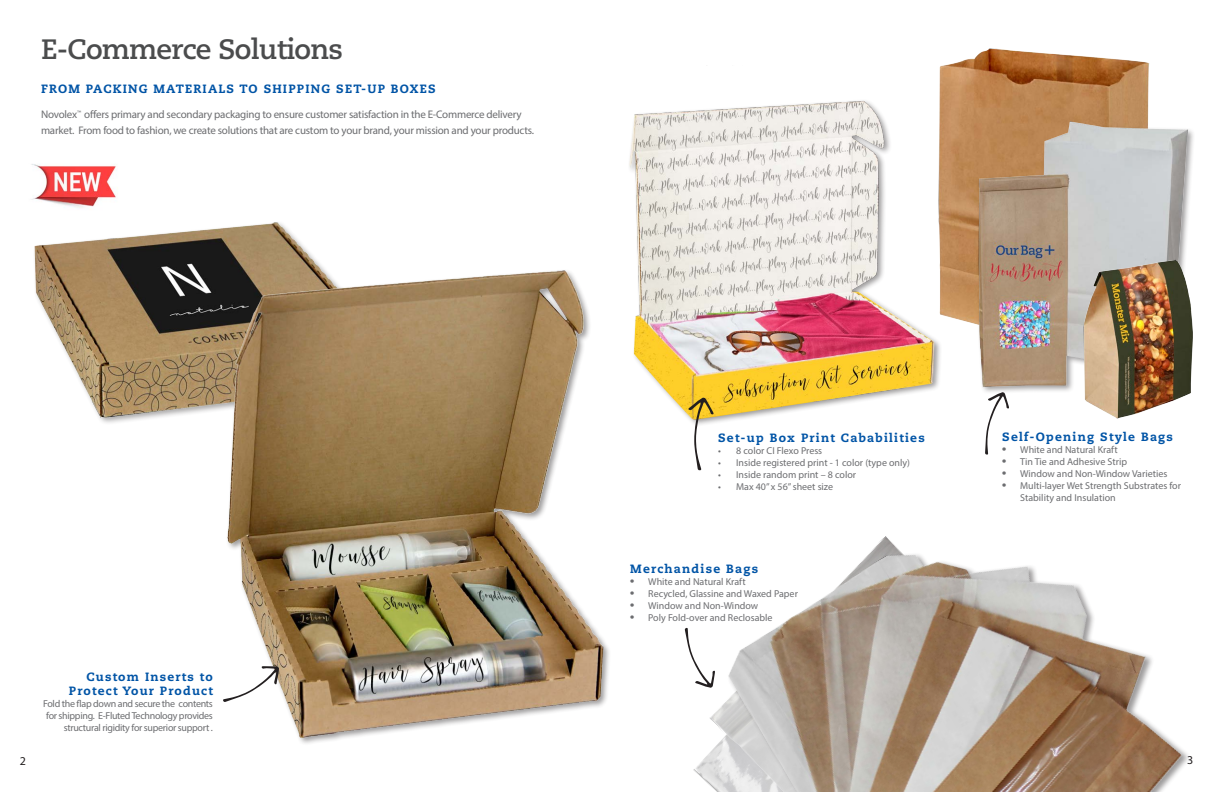
<style>
.page{position:relative;width:1224px;height:792px;background:#fff}
.page>*{position:absolute;margin:0;border:0;box-sizing:border-box;transform-origin:0 0}
.t1{font:700 28px "Caecilia";letter-spacing:-.025em;color:#4b4c4d}
.t2{font:800 12px/14px "Caecilia";letter-spacing:.1em;color:#0154a6;text-align:right}
.t3{font:12px "Myriad Pro";color:#231f20}
.t4{font:11px/16px "Myriad Pro";letter-spacing:-.02em;color:#6c6d70}
.t5{font:10px/12px "Myriad Pro";color:#6c6d70}
.t6{font:10px/12px "Myriad Pro";letter-spacing:-.03em;color:#6c6d70;text-align:right}
.s1{font-family:"Times";font-size:12px}
</style>
<div class="page">
<img style="left:947px;top:48px;width:202px;height:17px">
<img style="left:31px;top:164px;width:85px;height:43px">
<img style="left:34px;top:207px;width:262px;height:216px">
<img style="left:140px;top:238px;width:469px;height:506px">
<svg style="left:223px;top:666px;width:56px;height:36px"></svg>
<img style="left:567px;top:65px;width:405px;height:392px">
<img style="left:684px;top:470px;width:505px;height:322px">
<img style="left:972px;top:65px;width:222px;height:327px">
<img style="left:1035px;top:232px;width:159px;height:187px">
<svg style="left:985px;top:392px;width:24px;height:63px"></svg>
<svg style="left:688px;top:397px;width:26px;height:73px"></svg>
<svg style="left:685px;top:628px;width:30px;height:60px"></svg>
<p class="t1" style="left:41px;top:33px;width:304px">E-Commerce Solutions</p>
<p class="t2" style="left:41px;top:82px;width:396px">FROM PACKING MATERIALS TO SHIPPING SET-UP BOXES</p>
<p class="t4" style="left:41px;top:106px;width:495px">Novolex<sup>™</sup> offers primary and secondary packaging to ensure customer satisfaction in the E-Commerce delivery market. From food to fashion, we create solutions that are custom to your brand, your mission and your products.</p>
<p class="t2" style="left:69px;top:670px;width:145px">Custom Inserts to<br>Protect Your Product</p>
<p class="t6" style="left:43px;top:698px;width:171px">Fold the flap down and secure the contents for shipping. E-Fluted Technology provides structural rigidity for superior support .</p>
<p class="t2" style="left:718px;top:430px;width:208px">Set-up Box Print Cababilities</p>
<p class="t5" style="left:718px;top:444px;width:106px">• 8 color CI Flexo Press</p>
<p class="t5" style="left:718px;top:456px;width:193px">• Inside registered print - 1 color (type only)</p>
<p class="t5" style="left:718px;top:468px;width:139px">• Inside random print – 8 color</p>
<p class="t5" style="left:718px;top:480px;width:117px">• Max 40” x 56” sheet size</p>
<p class="t2" style="left:630px;top:562px;width:129px">Merchandise Bags</p>
<p class="t5" style="left:630px;top:576px;width:117px"><span class="s1">•</span> White and Natural Kraft</p>
<p class="t5" style="left:630px;top:588px;width:169px"><span class="s1">•</span> Recycled, Glassine and Waxed Paper</p>
<p class="t5" style="left:630px;top:600px;width:130px"><span class="s1">•</span> Window and Non-Window</p>
<p class="t5" style="left:630px;top:612px;width:144px"><span class="s1">•</span> Poly Fold-over and Reclosable</p>
<p class="t2" style="left:1002px;top:430px;width:172px">Self-Opening Style Bags</p>
<p class="t5" style="left:1002px;top:444px;width:117px"><span class="s1">•</span> White and Natural Kraft</p>
<p class="t5" style="left:1002px;top:456px;width:126px"><span class="s1">•</span> Tin Tie and Adhesive Strip</p>
<p class="t5" style="left:1002px;top:468px;width:167px"><span class="s1">•</span> Window and Non-Window Varieties</p>
<p class="t5" style="left:1020px;top:480px;width:162px;text-indent:-18px"><span class="s1">•</span> Multi-layer Wet Strength Substrates for<br>Stability and Insulation</p>
<p class="t3" style="left:20px;top:754px;width:8px">2</p>
<p class="t3" style="left:1187px;top:753px;width:8px">3</p>
</div>
